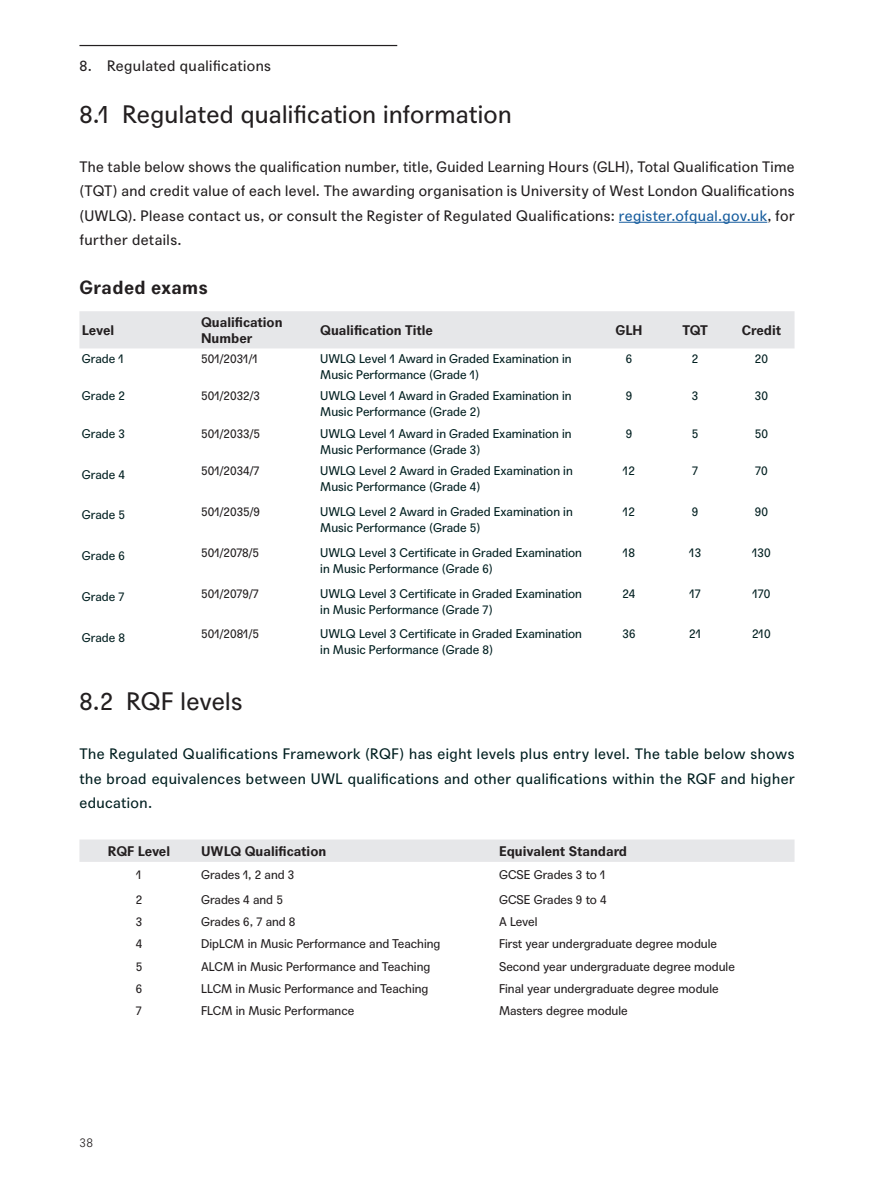
<style>
.page{position:relative;width:874px;height:1201px;background:#fff}
.page>*{position:absolute;margin:0;border:0;box-sizing:border-box;transform-origin:0 0}
.Heading_1{font:24.5px "Agipo";letter-spacing:.015em;color:#231f20}
.Heading_2{font:700 18.38px "Agipo";letter-spacing:.025em;color:#231f20}
.Body_text{font:14.7px/24.5px "Agipo";letter-spacing:.03em;color:#231f20;text-align:justify}
.Body_text-2{font:14.7px/24.5px "Agipo";letter-spacing:.03em;color:#001f20;text-align:justify}
.Chapter_headings{font:14.7px "Agipo";letter-spacing:.03em;color:#231f20}
.Table_text_headers{font:700 13.47px/15.9px "Agipo";color:#231f20}
.Table_text{font:12.25px/15.9px "Agipo";color:#001f20}
.Table_text-2{font:12.25px "Agipo";color:#231f20}
.Heading_2-2{font:300 12.25px "Agipo";color:#231f20}
.s1{color:#175d9e}
</style>
<div class="page">
<hr style="left:618px;top:222px;width:149px;height:1px;background:#175d9e">
<div style="left:79px;top:311px;width:715px;height:37px;background:#e6e7e9"></div>
<div style="left:79px;top:839px;width:715px;height:22px;background:#e6e7e9"></div>
<hr style="left:79px;top:45px;width:318px;height:1px;background:#231f20">
<p class="Chapter_headings" style="left:79px;top:54px;width:193px">8. Regulated qualifications</p>
<p class="Heading_1" style="left:79px;top:95px;width:433px">8.1 Regulated qualification information</p>
<p class="Body_text" style="left:79px;top:153px;width:716px">The table below shows the qualification number, title, Guided Learning Hours (GLH), Total Qualification Time (TQT) and credit value of each level. The awarding organisation is University of West London Qualifications (UWLQ). Please contact us, or consult the Register of Regulated Qualifications: <span class="s1">register.ofqual.gov.uk</span>, for further details.</p>
<p class="Heading_2" style="left:79px;top:273px;width:130px">Graded exams</p>
<p class="Table_text_headers" style="left:82px;top:321px;width:34px">Level</p>
<p class="Table_text_headers" style="left:201px;top:313px;width:83px">Qualification<br>Number</p>
<p class="Table_text_headers" style="left:320px;top:321px;width:114px">Qualification Title</p>
<p class="Table_text_headers" style="left:615px;top:321px;width:29px">GLH</p>
<p class="Table_text_headers" style="left:682px;top:321px;width:27px">TQT</p>
<p class="Table_text_headers" style="left:741px;top:321px;width:41px">Credit</p>
<p class="Table_text" style="left:82px;top:350px;width:44px">Grade 1</p>
<p class="Table_text-2" style="left:201px;top:349px;width:58px">501/2031/1</p>
<p class="Table_text" style="left:320px;top:350px;width:253px">UWLQ Level 1 Award in Graded Examination in<br>Music Performance (Grade 1)</p>
<p class="Table_text" style="left:625px;top:350px;width:8px">6</p>
<p class="Table_text" style="left:691px;top:350px;width:8px">2</p>
<p class="Table_text" style="left:754px;top:350px;width:15px">20</p>
<p class="Table_text" style="left:82px;top:387px;width:45px">Grade 2</p>
<p class="Table_text-2" style="left:201px;top:386px;width:60px">501/2032/3</p>
<p class="Table_text" style="left:320px;top:387px;width:253px">UWLQ Level 1 Award in Graded Examination in<br>Music Performance (Grade 2)</p>
<p class="Table_text" style="left:625px;top:387px;width:8px">9</p>
<p class="Table_text" style="left:691px;top:387px;width:8px">3</p>
<p class="Table_text" style="left:754px;top:387px;width:15px">30</p>
<p class="Table_text" style="left:82px;top:424px;width:45px">Grade 3</p>
<p class="Table_text-2" style="left:201px;top:424px;width:60px">501/2033/5</p>
<p class="Table_text" style="left:320px;top:424px;width:253px">UWLQ Level 1 Award in Graded Examination in<br>Music Performance (Grade 3)</p>
<p class="Table_text" style="left:625px;top:424px;width:8px">9</p>
<p class="Table_text" style="left:691px;top:424px;width:8px">5</p>
<p class="Table_text" style="left:754px;top:424px;width:15px">50</p>
<p class="Table_text" style="left:82px;top:465px;width:45px">Grade 4</p>
<p class="Table_text-2" style="left:201px;top:461px;width:60px">501/2034/7</p>
<p class="Table_text" style="left:320px;top:461px;width:254px">UWLQ Level 2 Award in Graded Examination in<br>Music Performance (Grade 4)</p>
<p class="Table_text" style="left:622px;top:461px;width:14px">12</p>
<p class="Table_text" style="left:691px;top:461px;width:8px">7</p>
<p class="Table_text" style="left:754px;top:461px;width:14px">70</p>
<p class="Table_text" style="left:82px;top:506px;width:45px">Grade 5</p>
<p class="Table_text-2" style="left:201px;top:502px;width:60px">501/2035/9</p>
<p class="Table_text" style="left:320px;top:502px;width:254px">UWLQ Level 2 Award in Graded Examination in<br>Music Performance (Grade 5)</p>
<p class="Table_text" style="left:622px;top:502px;width:14px">12</p>
<p class="Table_text" style="left:691px;top:502px;width:8px">9</p>
<p class="Table_text" style="left:754px;top:502px;width:15px">90</p>
<p class="Table_text" style="left:82px;top:547px;width:44px">Grade 6</p>
<p class="Table_text-2" style="left:201px;top:543px;width:59px">501/2078/5</p>
<p class="Table_text" style="left:320px;top:543px;width:263px">UWLQ Level 3 Certificate in Graded Examination in Music Performance (Grade 6)</p>
<p class="Table_text" style="left:622px;top:543px;width:14px">18</p>
<p class="Table_text" style="left:688px;top:543px;width:14px">13</p>
<p class="Table_text" style="left:751px;top:543px;width:20px">130</p>
<p class="Table_text" style="left:82px;top:587px;width:44px">Grade 7</p>
<p class="Table_text-2" style="left:201px;top:584px;width:59px">501/2079/7</p>
<p class="Table_text" style="left:320px;top:584px;width:263px">UWLQ Level 3 Certificate in Graded Examination in Music Performance (Grade 7)</p>
<p class="Table_text" style="left:622px;top:584px;width:14px">24</p>
<p class="Table_text" style="left:689px;top:584px;width:13px">17</p>
<p class="Table_text" style="left:752px;top:584px;width:20px">170</p>
<p class="Table_text" style="left:82px;top:628px;width:45px">Grade 8</p>
<p class="Table_text-2" style="left:201px;top:624px;width:59px">501/2081/5</p>
<p class="Table_text" style="left:320px;top:625px;width:263px">UWLQ Level 3 Certificate in Graded Examination in Music Performance (Grade 8)</p>
<p class="Table_text" style="left:622px;top:625px;width:14px">36</p>
<p class="Table_text" style="left:688px;top:625px;width:14px">21</p>
<p class="Table_text" style="left:751px;top:625px;width:20px">210</p>
<p class="Heading_1" style="left:79px;top:682px;width:164px">8.2 RQF levels</p>
<p class="Body_text-2" style="left:79px;top:740px;width:716px">The Regulated Qualifications Framework (RQF) has eight levels plus entry level. The table below shows the broad equivalences between UWL qualifications and other qualifications within the RQF and higher education.</p>
<p class="Table_text_headers" style="left:108px;top:841px;width:64px">RQF Level</p>
<p class="Table_text_headers" style="left:201px;top:841px;width:127px">UWLQ Qualification</p>
<p class="Table_text_headers" style="left:499px;top:841px;width:129px">Equivalent Standard</p>
<p class="Table_text-2" style="left:136px;top:865px;width:7px">1</p>
<p class="Table_text-2" style="left:201px;top:865px;width:95px">Grades 1, 2 and 3</p>
<p class="Table_text-2" style="left:499px;top:865px;width:108px">GCSE Grades 3 to 1</p>
<p class="Table_text-2" style="left:136px;top:889px;width:8px">2</p>
<p class="Table_text-2" style="left:201px;top:889px;width:83px">Grades 4 and 5</p>
<p class="Table_text-2" style="left:499px;top:889px;width:109px">GCSE Grades 9 to 4</p>
<p class="Table_text-2" style="left:136px;top:912px;width:8px">3</p>
<p class="Table_text-2" style="left:201px;top:912px;width:96px">Grades 6, 7 and 8</p>
<p class="Table_text-2" style="left:499px;top:912px;width:40px">A Level</p>
<p class="Table_text-2" style="left:136px;top:934px;width:8px">4</p>
<p class="Table_text-2" style="left:201px;top:934px;width:241px">DipLCM in Music Performance and Teaching</p>
<p class="Table_text-2" style="left:499px;top:934px;width:219px">First year undergraduate degree module</p>
<p class="Table_text-2" style="left:136px;top:956px;width:8px">5</p>
<p class="Table_text-2" style="left:201px;top:956px;width:230px">ALCM in Music Performance and Teaching</p>
<p class="Table_text-2" style="left:499px;top:956px;width:237px">Second year undergraduate degree module</p>
<p class="Table_text-2" style="left:136px;top:979px;width:8px">6</p>
<p class="Table_text-2" style="left:201px;top:979px;width:229px">LLCM in Music Performance and Teaching</p>
<p class="Table_text-2" style="left:499px;top:979px;width:221px">Final year undergraduate degree module</p>
<p class="Table_text-2" style="left:136px;top:1001px;width:8px">7</p>
<p class="Table_text-2" style="left:201px;top:1001px;width:155px">FLCM in Music Performance</p>
<p class="Table_text-2" style="left:499px;top:1001px;width:130px">Masters degree module</p>
<p class="Heading_2-2" style="left:79px;top:1133px;width:15px">38</p>
</div>
